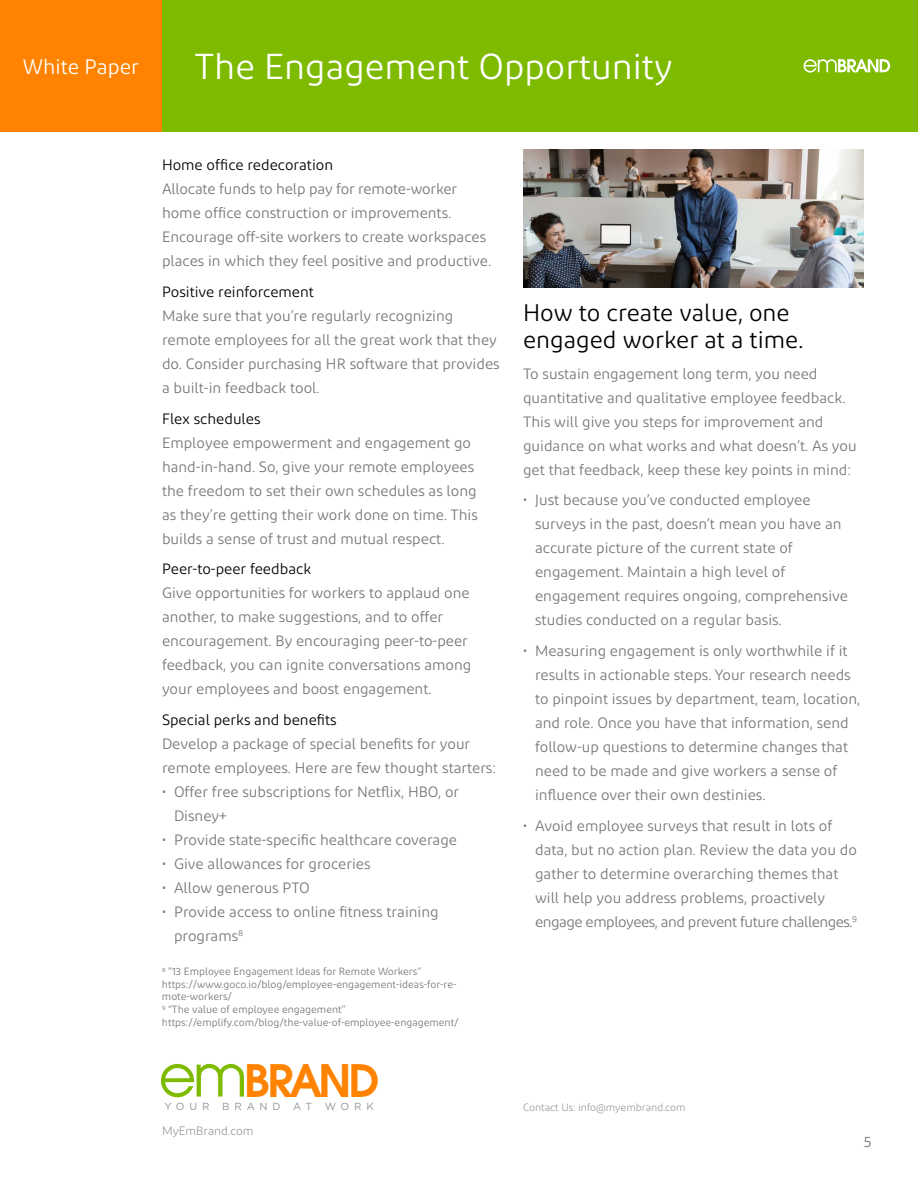
<style>
.page{position:relative;width:918px;height:1188px;background:#fff}
.page>*{position:absolute;margin:0;border:0;box-sizing:border-box;transform-origin:0 0}
.t1{font:58.35px "Avant Garde";color:#7ebb00}
.t2{font:600 44.55px "Avant Garde";letter-spacing:-.075em;color:#ff8300}
.t3{font:36px "Diodrum";color:#fff}
.t4{font:24px/27px "Diodrum";color:#000}
.t5{font:21px "Diodrum";color:#fff}
.t6{font:15px/24px "Diodrum";color:#74777b}
.t7{font:15px "Diodrum";color:#000}
.t8{font:300 12px "Diodrum";color:#76777b}
.t9{font:10.5px/12.6px "Diodrum";color:#74777b}
.t10{font:300 10.5px "Diodrum";color:#76777b}
.t11{font:10.2px "Gotham";letter-spacing:.47em;color:#919498}
</style>
<div class="page">
<div style="left:162px;top:0;width:756px;height:132px;background:#7ebb00"></div>
<img style="left:523px;top:150px;width:341px;height:137px">
<div style="left:0;top:0;width:162px;height:132px;background:#ff8300"></div>
<svg style="left:804px;top:59px;width:86px;height:14px"></svg>
<h3 class="t5" style="left:23px;top:54px;width:118px">White Paper</h3>
<h3 class="t3" style="left:194px;top:45px;width:480px">The Engagement Opportunity</h3>
<p class="t7" style="left:162px;top:156px;width:173px">Home office redecoration</p>
<p class="t6" style="left:162px;top:177px;width:331px">Allocate funds to help pay for remote-worker home office construction or improvements.<br>Encourage off-site workers to create workspaces places in which they feel positive and productive.</p>
<p class="t7" style="left:162px;top:282px;width:154px">Positive reinforcement</p>
<p class="t6" style="left:162px;top:303px;width:339px">Make sure that you’re regularly recognizing remote employees for all the great work that they do. Consider purchasing HR software that provides a built-in feedback tool.</p>
<p class="t7" style="left:162px;top:409px;width:100px">Flex schedules</p>
<p class="t6" style="left:162px;top:430px;width:317px">Employee empowerment and engagement go hand-in-hand. So, give your remote employees the freedom to set their own schedules as long as they’re getting their work done on time. This builds a sense of trust and mutual respect.</p>
<p class="t7" style="left:162px;top:560px;width:151px">Peer-to-peer feedback</p>
<p class="t6" style="left:162px;top:581px;width:311px">Give opportunities for workers to applaud one another, to make suggestions, and to offer encouragement. By encouraging peer-to-peer feedback, you can ignite conversations among your employees and boost engagement.</p>
<p class="t7" style="left:162px;top:711px;width:176px">Special perks and benefits</p>
<p class="t6" style="left:162px;top:732px;width:336px">Develop a package of special benefits for your remote employees. Here are few thought starters:</p>
<p class="t6" style="left:174px;top:780px;width:287px;text-indent:-12px">• Offer free subscriptions for Netflix, HBO, or<br>Disney+</p>
<p class="t6" style="left:162px;top:828px;width:297px">• Provide state-specific healthcare coverage</p>
<p class="t6" style="left:162px;top:852px;width:210px">• Give allowances for groceries</p>
<p class="t6" style="left:162px;top:876px;width:149px">• Allow generous PTO</p>
<p class="t6" style="left:174px;top:900px;width:266px;text-indent:-12px">• Provide access to online fitness training programs<sup>8</sup></p>
<p class="t9" style="left:162px;top:965px;width:298px"><sup>8</sup> ”13 Employee Engagement Ideas for Remote Workers” https://www.goco.io/blog/employee-engagement-ideas-for-re&shy;mote-workers/<br><sup>9</sup> “The value of employee engagement” https://emplify.com/blog/the-value-of-employee-engagement/</p>
<h2 class="t2" style="left:244px;top:1051px;width:137px">BRAND</h2>
<p class="t11" style="left:293px;top:1101px;width:82px">AT WORK</p>
<p class="t8" style="left:162px;top:1123px;width:93px">MyEmBrand.com</p>
<h1 class="t1" style="left:158px;top:1039px;width:91px">em</h1>
<p class="t11" style="left:164px;top:1101px;width:118px">YOUR BRAND</p>
<h3 class="t4" style="left:523px;top:298px;width:282px">How to create value, one engaged worker at a time.</h3>
<p class="t6" style="left:523px;top:361px;width:335px">To sustain engagement long term, you need quantitative and qualitative employee feedback.<br>This will give you steps for improvement and guidance on what works and what doesn’t. As you get that feedback, keep these key points in mind:</p>
<p class="t6" style="left:535px;top:488px;width:314px;text-indent:-12px">• Just because you’ve conducted employee surveys in the past, doesn’t mean you have an accurate picture of the current state of engagement. Maintain a high level of engagement requires ongoing, comprehensive studies conducted on a regular basis.</p>
<p class="t6" style="left:535px;top:639px;width:327px;text-indent:-12px">• Measuring engagement is only worthwhile if it results in actionable steps. Your research needs to pinpoint issues by department, team, location, and role. Once you have that information, send follow-up questions to determine changes that need to be made and give workers a sense of influence over their own destinies.</p>
<p class="t6" style="left:535px;top:813px;width:324px;text-indent:-12px">• Avoid employee surveys that result in lots of data, but no action plan. Review the data you do gather to determine overarching themes that will help you address problems, proactively engage employees, and prevent future challenges.<sup>9</sup></p>
<p class="t10" style="left:523px;top:1101px;width:164px">Contact Us: info@myembrand.com</p>
<p class="t6" style="left:864px;top:1130px;width:9px">5</p>
</div>
